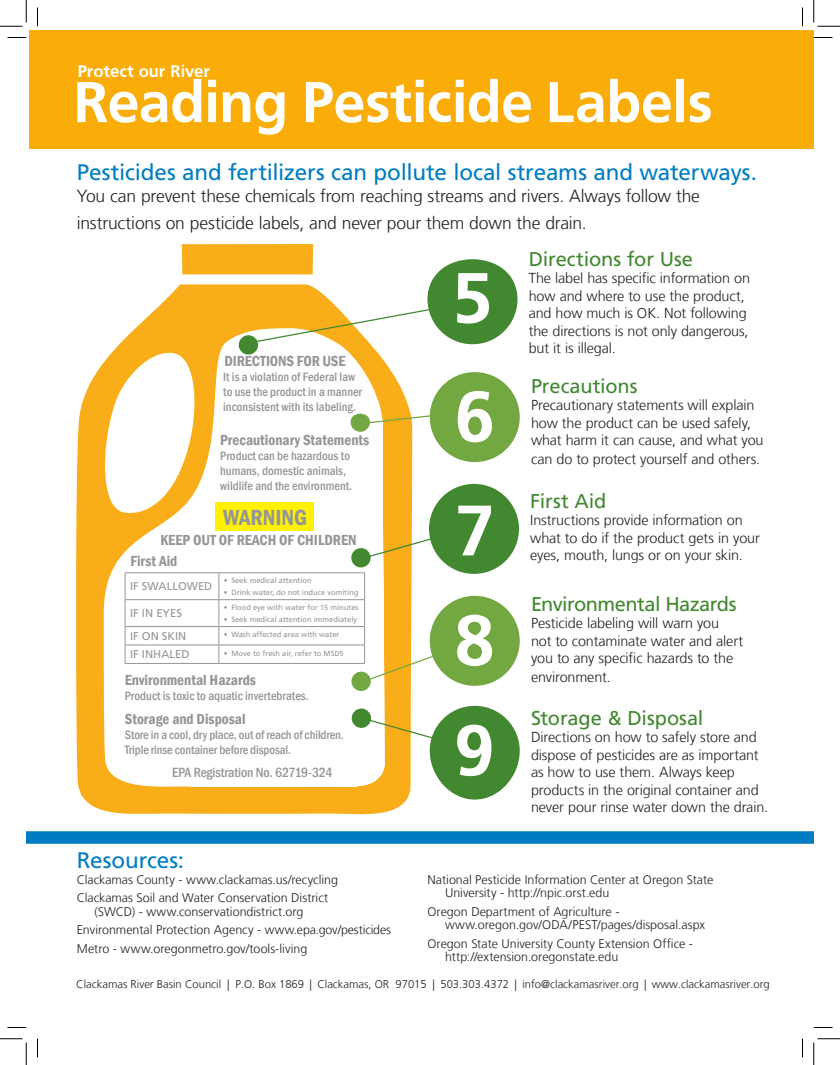
<style>
.page{position:relative;width:840px;height:1065px;background:#fff}
.page>*{position:absolute;margin:0;border:0;box-sizing:border-box;transform-origin:0 0}
.t1{font:700 75px "Frutiger";color:#fff}
.t2{font:700 60px "Frutiger";letter-spacing:-.01em;color:#fff}
.t3{font:22.5px "Frutiger LT Std";letter-spacing:-.01em;color:#007cc2}
.t4{font:600 condensed 22.5px "Franklin Gothic";color:#939598}
.t5{font:20px "Frutiger LT Std";letter-spacing:-.01em;color:#418830}
.t6{font:20px "Frutiger LT Std";letter-spacing:-.03em;color:#418830}
.t7{font:300 17.5px/27px "Frutiger LT";letter-spacing:-.01em;color:#231f20}
.t8{font:700 17.5px "Frutiger";color:#fff}
.t9{font:600 condensed 15px "Franklin Gothic";color:#939598}
.t10{font:300 14.38px/17.5px "Frutiger LT";letter-spacing:-.01em;color:#231f20}
.t11{font:500 condensed 13.75px "Franklin Gothic";letter-spacing:-.01em;color:#939598}
.t12{font:300 12.5px/13.8px "Frutiger LT";color:#231f20}
.t13{font:500 condensed 12.5px/15px "Franklin Gothic";color:#939598}
.t14{font:300 11.25px "Frutiger LT";color:#231f20}
.t15{font:11.25px "Frutiger LT Std";color:#939598}
.t16{font:7.5px "Frutiger LT Std";color:#939598}
</style>
<div class="page">
<svg style="left:76px;top:366px;width:336px;height:449px;background:#f8b532"></svg>
<svg style="left:103px;top:517px;width:281px;height:275px"></svg>
<div style="left:29px;top:30px;width:785px;height:119px;background:#faad08"></div>
<div style="left:215px;top:502px;width:99px;height:29px;background:#fff101"></div>
<div style="left:351px;top:548px;width:20px;height:19px;background:#418830;border-radius:50%"></div>
<hr style="left:125px;top:572px;width:94px;height:1px;background:#939598">
<hr style="left:219px;top:572px;width:146px;height:1px;background:#939598">
<hr style="left:125px;top:599px;width:94px;height:1px;background:#939598">
<hr style="left:219px;top:599px;width:146px;height:1px;background:#939598">
<hr style="left:125px;top:626px;width:94px;height:1px;background:#939598">
<hr style="left:219px;top:626px;width:146px;height:1px;background:#939598">
<hr style="left:125px;top:645px;width:94px;height:1px;background:#939598">
<svg style="left:125px;top:573px;width:1px;height:90px"></svg>
<hr style="left:219px;top:645px;width:146px;height:1px;background:#939598">
<svg style="left:219px;top:573px;width:1px;height:90px"></svg>
<hr style="left:125px;top:663px;width:94px;height:1px;background:#939598">
<hr style="left:219px;top:663px;width:146px;height:1px;background:#939598">
<div style="left:351px;top:672px;width:20px;height:19px;background:#73a741;border-radius:50%"></div>
<svg style="left:361px;top:573px;width:113px;height:111px"></svg>
<div style="left:352px;top:709px;width:19px;height:19px;background:#418830;border-radius:50%"></div>
<svg style="left:364px;top:717px;width:82px;height:34px"></svg>
<svg style="left:101px;top:244px;width:417px;height:273px"></svg>
<div style="left:429px;top:484px;width:90px;height:90px;background:#418830;border-radius:50%"></div>
<svg style="left:361px;top:527px;width:82px;height:34px"></svg>
<div style="left:430px;top:596px;width:90px;height:90px;background:#73a741;border-radius:50%"></div>
<div style="left:430px;top:706px;width:90px;height:94px;background:#418830;border-radius:50%"></div>
<div style="left:26px;top:831px;width:788px;height:13px;background:#007cc2"></div>
<svg style="left:8px;top:37px;width:18px;height:1px"></svg>
<svg style="left:814px;top:37px;width:18px;height:1px"></svg>
<svg style="left:8px;top:1027px;width:18px;height:1px"></svg>
<svg style="left:814px;top:1027px;width:18px;height:1px"></svg>
<svg style="left:37px;top:8px;width:1px;height:18px"></svg>
<svg style="left:37px;top:1039px;width:1px;height:19px"></svg>
<svg style="left:802px;top:8px;width:1px;height:18px"></svg>
<svg style="left:802px;top:1039px;width:1px;height:19px"></svg>
<svg style="left:0;top:0;width:27px;height:27px"></svg>
<svg style="left:0;top:1039px;width:27px;height:26px"></svg>
<svg style="left:814px;top:0;width:26px;height:27px"></svg>
<svg style="left:814px;top:1039px;width:26px;height:26px"></svg>
<p class="t8" style="left:77px;top:61px;width:134px">Protect our River</p>
<p class="t2" style="left:72px;top:67px;width:642px">Reading Pesticide Labels</p>
<p class="t3" style="left:77px;top:159px;width:682px">Pesticides and fertilizers can pollute local streams and waterways.</p>
<p class="t7" style="left:77px;top:183px;width:625px">You can prevent these chemicals from reaching streams and rivers. Always follow the instructions on pesticide labels, and never pour them down the drain.</p>
<p class="t5" style="left:529px;top:247px;width:166px">Directions for Use</p>
<p class="t10" style="left:529px;top:270px;width:223px">The label has specific information on how and where to use the product, and how much is OK. Not following the directions is not only dangerous, but it is illegal.</p>
<p class="t5" style="left:531px;top:374px;width:108px">Precautions</p>
<p class="t10" style="left:531px;top:396px;width:234px;line-height:17.9px">Precautionary statements will explain how the product can be used safely, what harm it can cause, and what you can do to protect yourself and others.</p>
<p class="t5" style="left:530px;top:489px;width:78px">First Aid</p>
<p class="t10" style="left:530px;top:512px;width:231px">Instructions provide information on what to do if the product gets in your eyes, mouth, lungs or on your skin.</p>
<p class="t6" style="left:531px;top:592px;width:207px">Environmental Hazards</p>
<p class="t10" style="left:531px;top:614px;width:214px;line-height:17.9px">Pesticide labeling will warn you<br>not to contaminate water and alert you to any specific hazards to the environment.</p>
<p class="t5" style="left:531px;top:706px;width:174px">Storage &amp; Disposal</p>
<p class="t10" style="left:531px;top:729px;width:239px">Directions on how to safely store and dispose of pesticides are as important as how to use them. Always keep products in the original container and never pour rinse water down the drain.</p>
<p class="t1" style="left:452px;top:255px;width:42px">5</p>
<p class="t9" style="left:224px;top:351px;width:123px">DIRECTIONS FOR USE</p>
<p class="t13" style="left:223px;top:369px;width:140px">It is a violation of Federal law to use the product in a manner inconsistent with its labeling.</p>
<p class="t1" style="left:455px;top:373px;width:42px">6</p>
<p class="t9" style="left:220px;top:430px;width:151px">Precautionary Statements</p>
<p class="t13" style="left:220px;top:448px;width:134px">Product can be hazardous to humans, domestic animals, wildlife and the environment.</p>
<p class="t1" style="left:455px;top:487px;width:42px">7</p>
<p class="t4" style="left:223px;top:502px;width:86px">WARNING</p>
<p class="t9" style="left:160px;top:530px;width:198px">KEEP OUT OF REACH OF CHILDREN</p>
<p class="t9" style="left:130px;top:550px;width:48px">First Aid</p>
<p class="t16" style="left:224px;top:576px;width:89px">• Seek medical attention</p>
<p class="t16" style="left:224px;top:588px;width:136px">• Drink water, do not induce vomiting</p>
<p class="t15" style="left:130px;top:580px;width:84px">IF SWALLOWED</p>
<p class="t16" style="left:224px;top:603px;width:136px">• Flood eye with water for 15 minutes</p>
<p class="t16" style="left:224px;top:615px;width:135px">• Seek medical attention immediately</p>
<p class="t15" style="left:130px;top:607px;width:53px">IF IN EYES</p>
<p class="t1" style="left:455px;top:597px;width:42px">8</p>
<p class="t15" style="left:130px;top:629px;width:58px">IF ON SKIN</p>
<p class="t16" style="left:224px;top:630px;width:117px">• Wash affected area with water</p>
<p class="t15" style="left:130px;top:648px;width:61px">IF INHALED</p>
<p class="t16" style="left:224px;top:649px;width:121px">• Move to fresh air, refer to MSDS</p>
<p class="t9" style="left:125px;top:670px;width:133px">Environmental Hazards</p>
<p class="t13" style="left:125px;top:688px;width:186px">Product is toxic to aquatic invertebrates.</p>
<p class="t9" style="left:125px;top:709px;width:122px">Storage and Disposal</p>
<p class="t13" style="left:125px;top:727px;width:220px">Store in a cool, dry place, out of reach of children.<br>Triple rinse container before disposal.</p>
<p class="t11" style="left:172px;top:763px;width:162px">EPA Registration No. 62719-324</p>
<p class="t1" style="left:455px;top:707px;width:42px">9</p>
<p class="t3" style="left:77px;top:847px;width:109px">Resources:</p>
<p class="t12" style="left:77px;top:873px;width:263px">Clackamas County - www.clackamas.us/recycling</p>
<p class="t12" style="left:77px;top:891px;width:253px;text-align:center">Clackamas Soil and Water Conservation District (SWCD) - www.conservationdistrict.org</p>
<p class="t12" style="left:77px;top:923px;width:316px">Environmental Protection Agency - www.epa.gov/pesticides</p>
<p class="t12" style="left:77px;top:942px;width:232px">Metro - www.oregonmetro.gov/tools-living</p>
<p class="t12" style="left:445px;top:873px;width:270px;text-indent:-18px">National Pesticide Information Center at Oregon State<br>University - http://npic.orst.edu</p>
<p class="t12" style="left:445px;top:905px;width:262px;text-indent:-18px">Oregon Department of Agriculture - www.oregon.gov/ODA/PEST/pages/disposal.aspx</p>
<p class="t12" style="left:445px;top:937px;width:250px;text-indent:-18px">Oregon State University County Extension Office - http://extension.oregonstate.edu</p>
<p class="t14" style="left:76px;top:978px;width:695px">Clackamas River Basin Council | P.O. Box 1869 | Clackamas, OR 97015 | 503.303.4372 | info@clackamasriver.org | www.clackamasriver.org</p>
</div>
